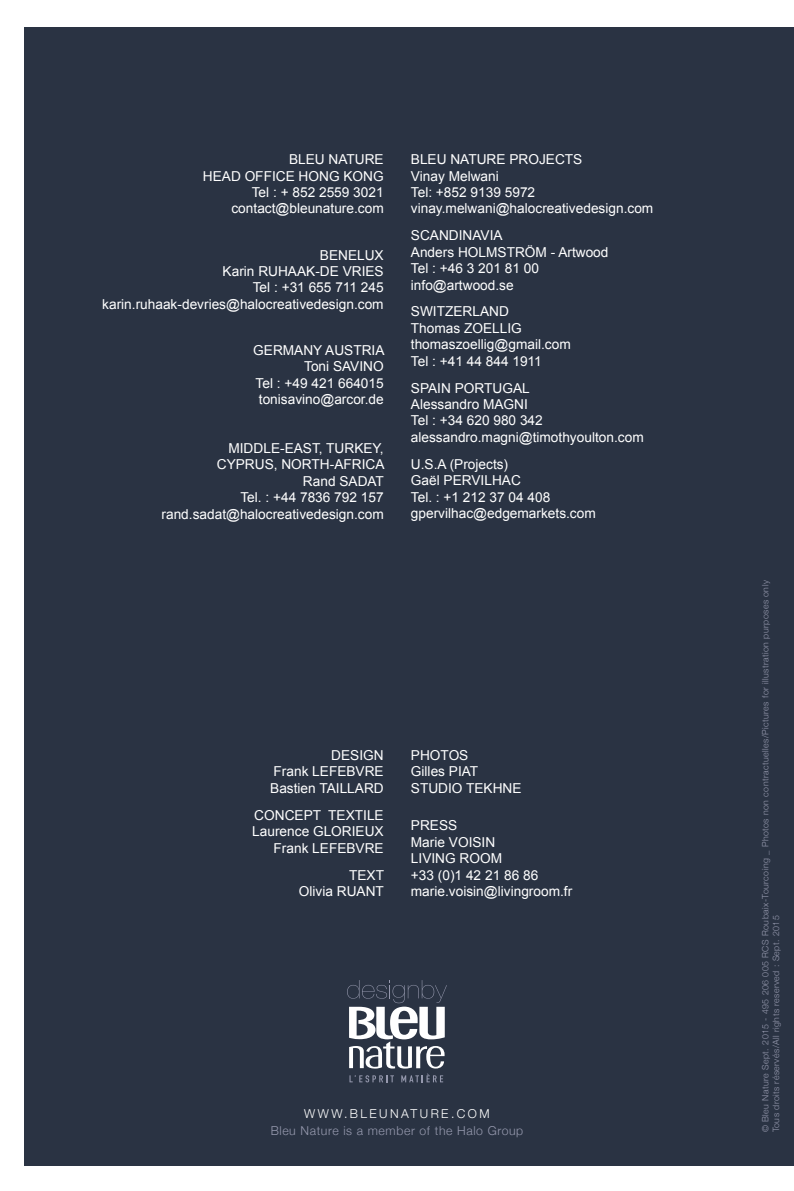
<style>
.page{position:relative;width:794px;height:1191px;background:#fff}
.page>*{position:absolute;margin:0;border:0;box-sizing:border-box;transform-origin:0 0}
.t1{font:13.65px/16.4px "Arial";color:#fff}
.t2{font:300 12.25px "Helvetica Neue";letter-spacing:.05em;color:#9699ae}
.t3{font:300 12.25px "Helvetica Neue";letter-spacing:.2em;color:#fff}
.t4{font:300 8.75px/10.5px "Helvetica Neue";letter-spacing:.05em;color:#9699ae}
</style>
<div class="page">
<div style="left:25px;top:27px;width:769px;height:1139px;background:#2a3343"></div>
<svg style="left:347px;top:980px;width:100px;height:102px"></svg>
<p class="t1" style="left:203px;top:151px;width:182px;text-align:right">BLEU NATURE<br>HEAD OFFICE HONG KONG<br>Tel : + 852 2559 3021 contact@bleunature.com</p>
<p class="t1" style="left:102px;top:247px;width:283px;text-align:right">BENELUX<br>Karin RUHAAK-DE VRIES<br>Tel : +31 655 711 245 karin.ruhaak-devries@halocreativedesign.com</p>
<p class="t1" style="left:253px;top:342px;width:133px;text-align:right">GERMANY AUSTRIA<br>Toni SAVINO<br>Tel : +49 421 664015 tonisavino@arcor.de</p>
<p class="t1" style="left:161px;top:440px;width:224px;text-align:right">MIDDLE-EAST, TURKEY,<br>CYPRUS, NORTH-AFRICA<br>Rand SADAT<br>Tel. : +44 7836 792 157 rand.sadat@halocreativedesign.com</p>
<p class="t1" style="left:411px;top:151px;width:244px">BLEU NATURE PROJECTS<br>Vinay Melwani<br>Tel: +852 9139 5972 vinay.melwani@halocreativedesign.com</p>
<p class="t1" style="left:411px;top:227px;width:199px">SCANDINAVIA<br>Anders HOLMSTRÖM - Artwood<br>Tel : +46 3 201 81 00 info@artwood.se</p>
<p class="t1" style="left:411px;top:303px;width:161px">SWITZERLAND<br>Thomas ZOELLIG thomaszoellig@gmail.com<br>Tel : +41 44 844 1911</p>
<p class="t1" style="left:411px;top:380px;width:234px">SPAIN PORTUGAL<br>Alessandro MAGNI<br>Tel : +34 620 980 342 alessandro.magni@timothyoulton.com</p>
<p class="t1" style="left:411px;top:456px;width:186px">U.S.A (Projects)<br>Gaël PERVILHAC<br>Tel. : +1 212 37 04 408 gpervilhac@edgemarkets.com</p>
<p class="t1" style="left:270px;top:747px;width:115px;text-align:justify;text-indent:61px">DESIGN Frank LEFEBVRE Bastien TAILLARD</p>
<p class="t1" style="left:252px;top:807px;width:133px;text-align:right">CONCEPT TEXTILE<br>Laurence GLORIEUX<br>Frank LEFEBVRE</p>
<p class="t1" style="left:299px;top:866px;width:87px;text-align:right">TEXT<br>Olivia RUANT</p>
<p class="t1" style="left:411px;top:747px;width:112px">PHOTOS<br>Gilles PIAT<br>STUDIO TEKHNE</p>
<p class="t1" style="left:411px;top:817px;width:163px">PRESS<br>Marie VOISIN<br>LIVING ROOM<br>+33 (0)1 42 21 86 86 marie.voisin@livingroom.fr</p>
<p class="t3" style="left:304px;top:1105px;width:187px">WWW.BLEUNATURE.COM</p>
<p class="t2" style="left:271px;top:1123px;width:254px">Bleu Nature is a member of the Halo Group</p>
<p class="t4" style="left:760px;top:1132px;width:553px;rotate:-90deg">© Bleu Nature Sept. 2015 - 495 206 005 RCS Roubaix-Tourcoing _ Photos non contractuelles/Pictures for illustration purposes only<br>Tous droits réservés/All rights reserved : Sept. 2015</p>
</div>
